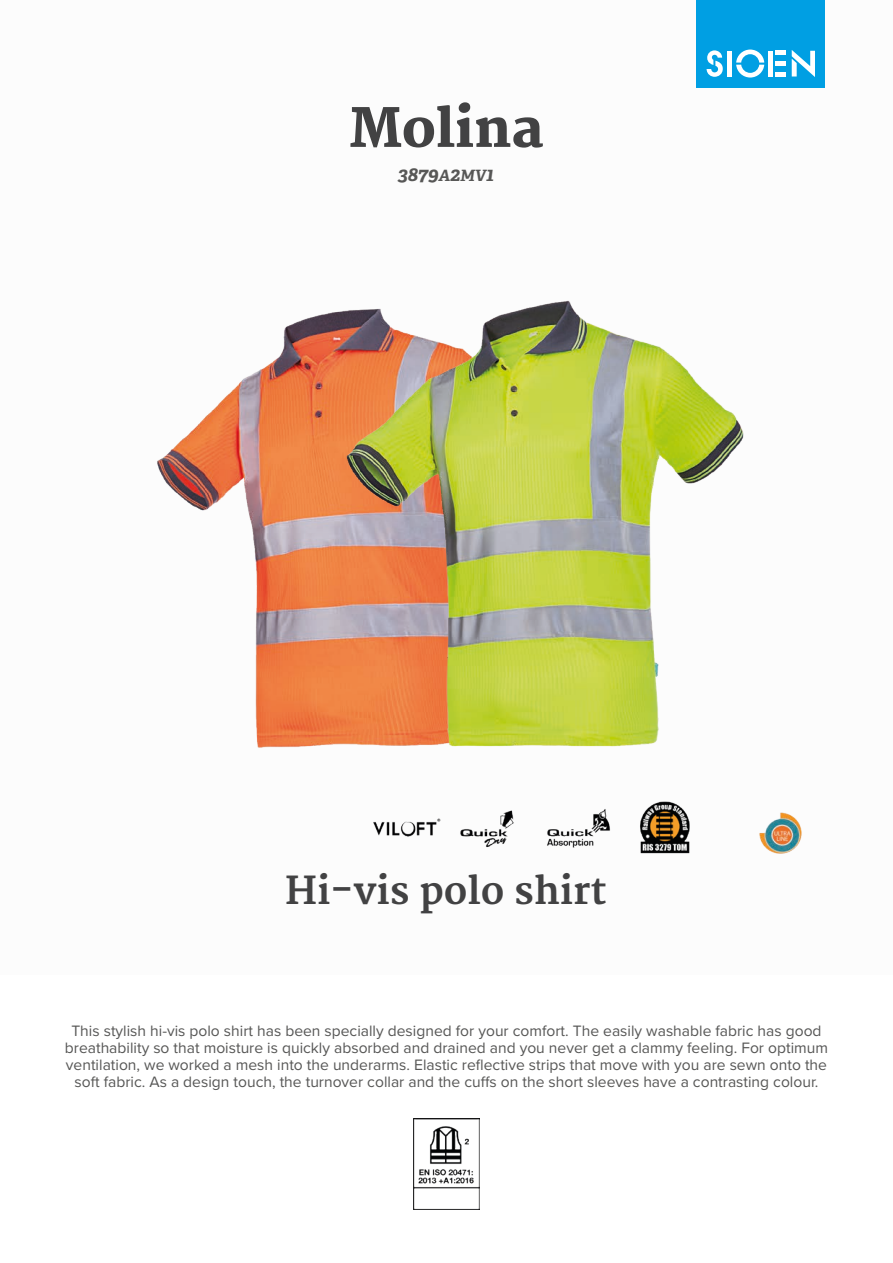
<style>
.page{position:relative;width:893px;height:1263px;background:#fff}
.page>*{position:absolute;margin:0;border:0;box-sizing:border-box;transform-origin:0 0}
.t1{font:800 52.5px "Merriweather";color:#424243}
.t2{font:700 37.5px "Merriweather";color:#424243}
.t3{font:italic 700 19.5px "Adelle PE";color:#575756}
.t4{font:15.6px/17px "Proxima Nova";color:#575756;text-align:center}
.s1{font-size:15.6px}
</style>
<div class="page">
<div style="left:697px;top:0;width:128px;height:88px;background:#009fe3"></div>
<svg style="left:707px;top:50px;width:16px;height:27px"></svg>
<svg style="left:736px;top:50px;width:28px;height:28px"></svg>
<div style="left:727px;top:51px;width:5px;height:26px;background:#fff"></div>
<div style="left:768px;top:51px;width:5px;height:26px;background:#fff"></div>
<div style="left:775px;top:72px;width:11px;height:5px;background:#fff"></div>
<div style="left:775px;top:61px;width:11px;height:5px;background:#fff"></div>
<hr style="left:775px;top:51px;width:11px;height:4px;background:#fff">
<svg style="left:792px;top:50px;width:23px;height:27px"></svg>
<img style="left:783px;top:812px;width:19px;height:42px">
<img style="left:413px;top:1118px;width:67px;height:92px">
<img style="left:157px;top:321px;width:141px;height:427px">
<img style="left:298px;top:300px;width:485px;height:554px">
<h1 class="t1" style="left:349px;top:98px;width:196px">Molina</h1>
<p class="t3" style="left:398px;top:160px;width:98px">3879<span class="s1">A</span>2<span class="s1">MV</span>1</p>
<h2 class="t2" style="left:285px;top:869px;width:323px">Hi-vis polo shirt</h2>
<p class="t4" style="left:65px;top:1021px;width:765px">This stylish hi-vis polo shirt has been specially designed for your comfort. The easily washable fabric has good breathability so that moisture is quickly absorbed and drained and you never get a clammy feeling. For optimum ventilation, we worked a mesh into the underarms. Elastic reflective strips that move with you are sewn onto the soft fabric. As a design touch, the turnover collar and the cuffs on the short sleeves have a contrasting colour.</p>
</div>
